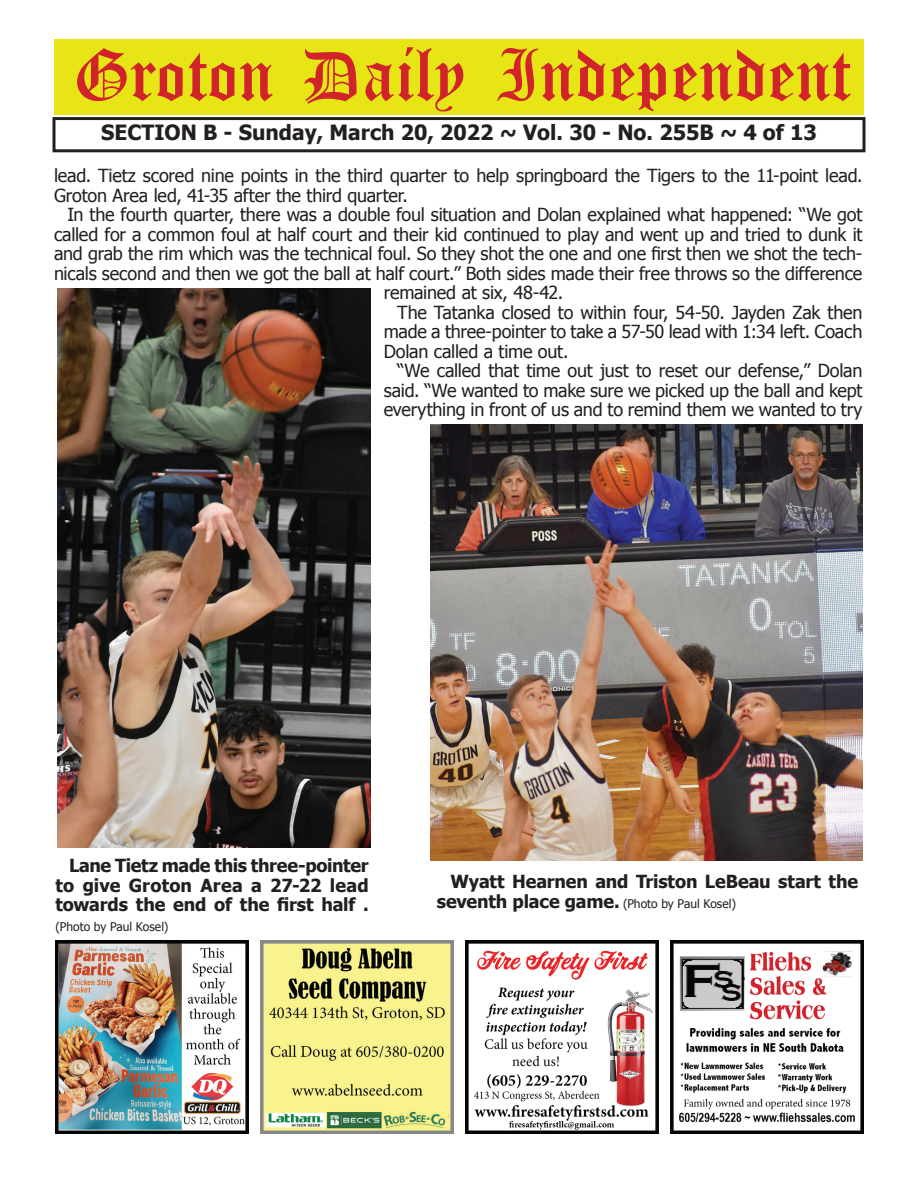
<style>
.page{position:relative;width:918px;height:1188px;background:#fff}
.page>*{position:absolute;margin:0;border:0;box-sizing:border-box;transform-origin:0 0}
.t1{font:54px "Old English Five";color:#d1232a}
.t2{font:700 21px "Tahoma";color:#231f20}
.t3{font:18px/19.5px "Tahoma";letter-spacing:-.015em;color:#231f20}
.t4{font:700 18px/19.5px "Tahoma";letter-spacing:-.005em;color:#231f20;text-align:justify}
.t5{font:12px "Tahoma";color:#231f20}
.s1{font-weight:700;font-size:18px}
</style>
<div class="page">
<div style="left:52px;top:117px;width:814px;height:35px;border:3px solid #231f20"></div>
<div style="left:54px;top:40px;width:810px;height:75px;background:#e7e515"></div>
<img style="left:56px;top:941px;width:193px;height:193px">
<img style="left:261px;top:941px;width:193px;height:193px">
<img style="left:466px;top:941px;width:193px;height:193px">
<img style="left:671px;top:941px;width:193px;height:193px">
<img style="left:57px;top:288px;width:313px;height:560px">
<img style="left:430px;top:425px;width:432px;height:435px">
<h1 class="t1" style="left:73px;top:50px;width:779px">Groton Daily Independent</h1>
<p class="t2" style="left:101px;top:117px;width:717px">SECTION B - Sunday, March 20, 2022 ~ Vol. 30 - No. 255B ~ 4 of 13</p>
<p class="t3" style="left:54px;top:165px;width:810px">lead. Tietz scored nine points in the third quarter to help springboard the Tigers to the 11-point lead.<br>Groton Area led, 41-35 after the third quarter.</p>
<p class="t3" style="left:68px;top:204px;width:797px">In the fourth quarter, there was a double foul situation and Dolan explained what happened: “We got</p>
<p class="t3" style="left:54px;top:224px;width:810px">called for a common foul at half court and their kid continued to play and went up and tried to dunk it</p>
<p class="t3" style="left:54px;top:243px;width:810px">and grab the rim which was the technical foul. So they shot the one and one first then we shot the tech-</p>
<p class="t3" style="left:54px;top:263px;width:810px">nicals second and then we got the ball at half court.” Both sides made their free throws so the difference</p>
<p class="t3" style="left:384px;top:282px;width:181px">remained at six, 48-42.</p>
<p class="t3" style="left:397px;top:302px;width:467px">The Tatanka closed to within four, 54-50. Jayden Zak then</p>
<p class="t3" style="left:384px;top:321px;width:480px">made a three-pointer to take a 57-50 lead with 1:34 left. Coach</p>
<p class="t3" style="left:384px;top:341px;width:186px">Dolan called a time out.</p>
<p class="t3" style="left:397px;top:360px;width:467px">“We called that time out just to reset our defense,” Dolan</p>
<p class="t3" style="left:384px;top:380px;width:480px">said. “We wanted to make sure we picked up the ball and kept</p>
<p class="t3" style="left:384px;top:399px;width:480px">everything in front of us and to remind them we wanted to try</p>
<p class="t4" style="left:56px;top:855px;width:315px;text-indent:14px">Lane Tietz made this three-pointer to give Groton Area a 27-22 lead towards the end of the first half .</p>
<p class="t5" style="left:56px;top:919px;width:115px">(Photo by Paul Kosel)</p>
<p class="t4" style="left:450px;top:871px;width:409px">Wyatt Hearnen and Triston LeBeau start the</p>
<p class="t5" style="left:437px;top:895px;width:301px"><span class="s1">seventh place game.</span> (Photo by Paul Kosel)</p>
</div>
